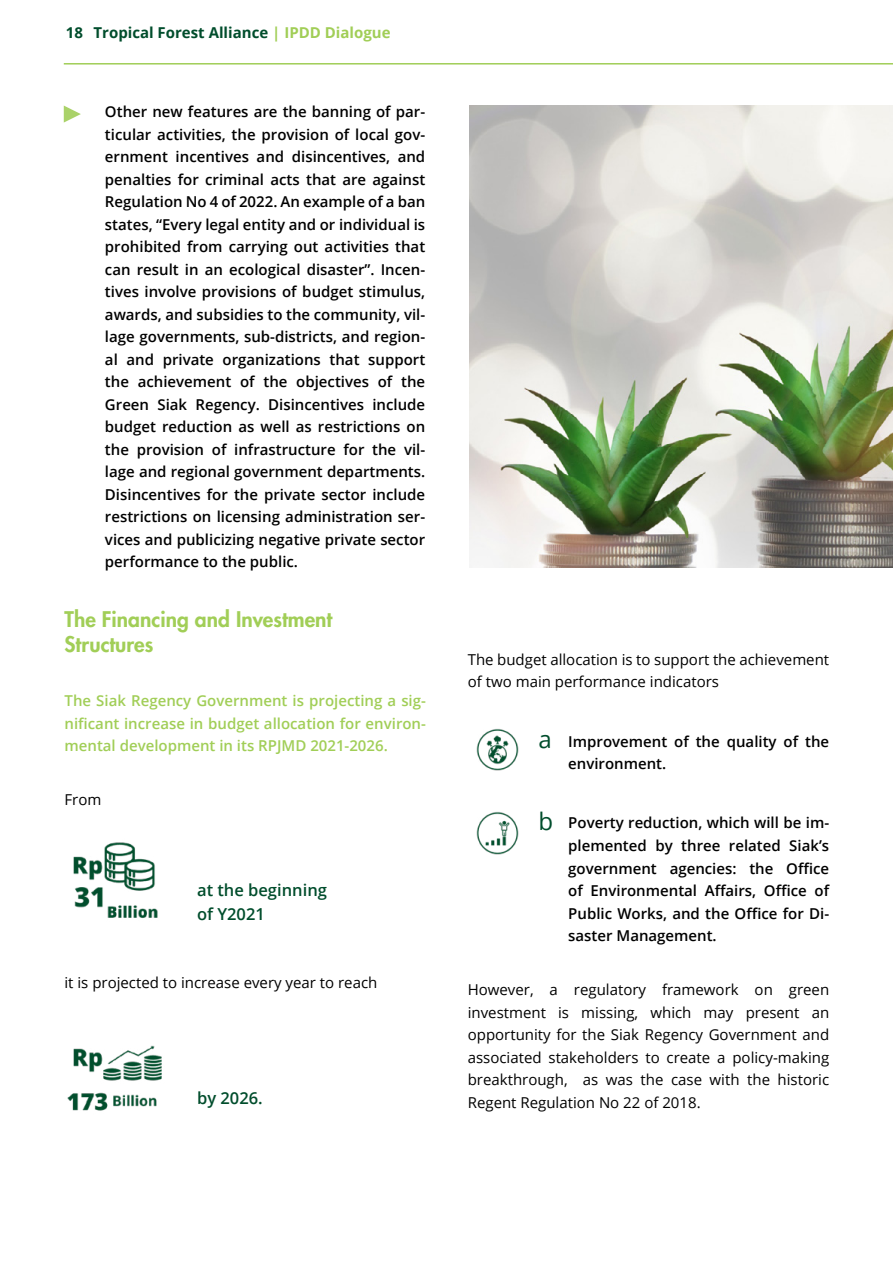
<style>
.page{position:relative;width:893px;height:1263px;background:#fff}
.page>*{position:absolute;margin:0;border:0;box-sizing:border-box;transform-origin:0 0}
.t1{font:24px "Open Sans";color:#004d2c}
.t2{font:800 21px/25.2px "Futura Std";color:#a1ce57}
.t3{font:600 16.5px/24px "Open Sans";color:#004d2c}
.t4{font:600 15px/22.5px "Open Sans";color:#000;text-align:justify}
.t5{font:15px/22.5px "Open Sans";color:#000}
.t6{font:600 15px/22.5px "Open Sans";color:#a1ce57;text-align:justify}
.t7{font:700 15px "Open Sans";color:#004d2c}
.s1{color:#a1ce57}
</style>
<div class="page">
<svg style="left:64px;top:106px;width:17px;height:17px"></svg>
<img style="left:73px;top:842px;width:85px;height:76px">
<img style="left:67px;top:1045px;width:95px;height:66px">
<img style="left:469px;top:106px;width:424px;height:461px">
<img style="left:476px;top:729px;width:43px;height:41px">
<img style="left:476px;top:812px;width:43px;height:42px">
<hr style="left:64px;top:63px;width:829px;height:2px;background:#a1ce57">
<p class="t7" style="left:66px;top:22px;width:326px">18 Tropical Forest Alliance <span class="s1">| IPDD Dialogue</span></p>
<p class="t4" style="left:105px;top:100px;width:322px">Other new features are the banning of par&shy;ticular activities, the provision of local gov&shy;ernment incentives and disincentives, and penalties for criminal acts that are against Regulation No 4 of 2022. An example of a ban states, “Every legal entity and or individual is prohibited from carrying out activities that can result in an ecological disaster”. Incen&shy;tives involve provisions of budget stimulus, awards, and subsidies to the community, vil&shy;lage governments, sub-districts, and region&shy;al and private organizations that support the achievement of the objectives of the Green Siak Regency. Disincentives include budget reduction as well as restrictions on the provision of infrastructure for the vil&shy;lage and regional government departments.<br>Disincentives for the private sector include restrictions on licensing administration ser&shy;vices and publicizing negative private sector performance to the public.</p>
<h2 class="t2" style="left:65px;top:607px;width:269px">The Financing and Investment<br>Structures</h2>
<p class="t6" style="left:65px;top:689px;width:363px">The Siak Regency Government is projecting a sig&shy;nificant increase in budget allocation for environ&shy;mental development in its RPJMD 2021-2026.</p>
<p class="t5" style="left:65px;top:788px;width:38px">From</p>
<p class="t3" style="left:197px;top:878px;width:131px">at the beginning of Y2021</p>
<p class="t5" style="left:65px;top:970px;width:314px">it is projected to increase every year to reach</p>
<p class="t3" style="left:197px;top:1086px;width:67px">by 2026.</p>
<p class="t5" style="left:468px;top:647px;width:363px">The budget allocation is to support the achievement of two main performance indicators</p>
<h1 class="t1" style="left:538px;top:723px;width:15px">a</h1>
<p class="t4" style="left:568px;top:729px;width:262px">Improvement of the quality of the environment.</p>
<h1 class="t1" style="left:538px;top:805px;width:16px">b</h1>
<p class="t4" style="left:568px;top:811px;width:262px">Poverty reduction, which will be im&shy;plemented by three related Siak’s government agencies: the Office of Environmental Affairs, Office of Public Works, and the Office for Di&shy;saster Management.</p>
<p class="t5" style="left:468px;top:978px;width:363px;text-align:justify">However, a regulatory framework on green investment is missing, which may present an opportunity for the Siak Regency Government and associated stakeholders to create a policy-making breakthrough, as was the case with the historic Regent Regulation No 22 of 2018.</p>
</div>
